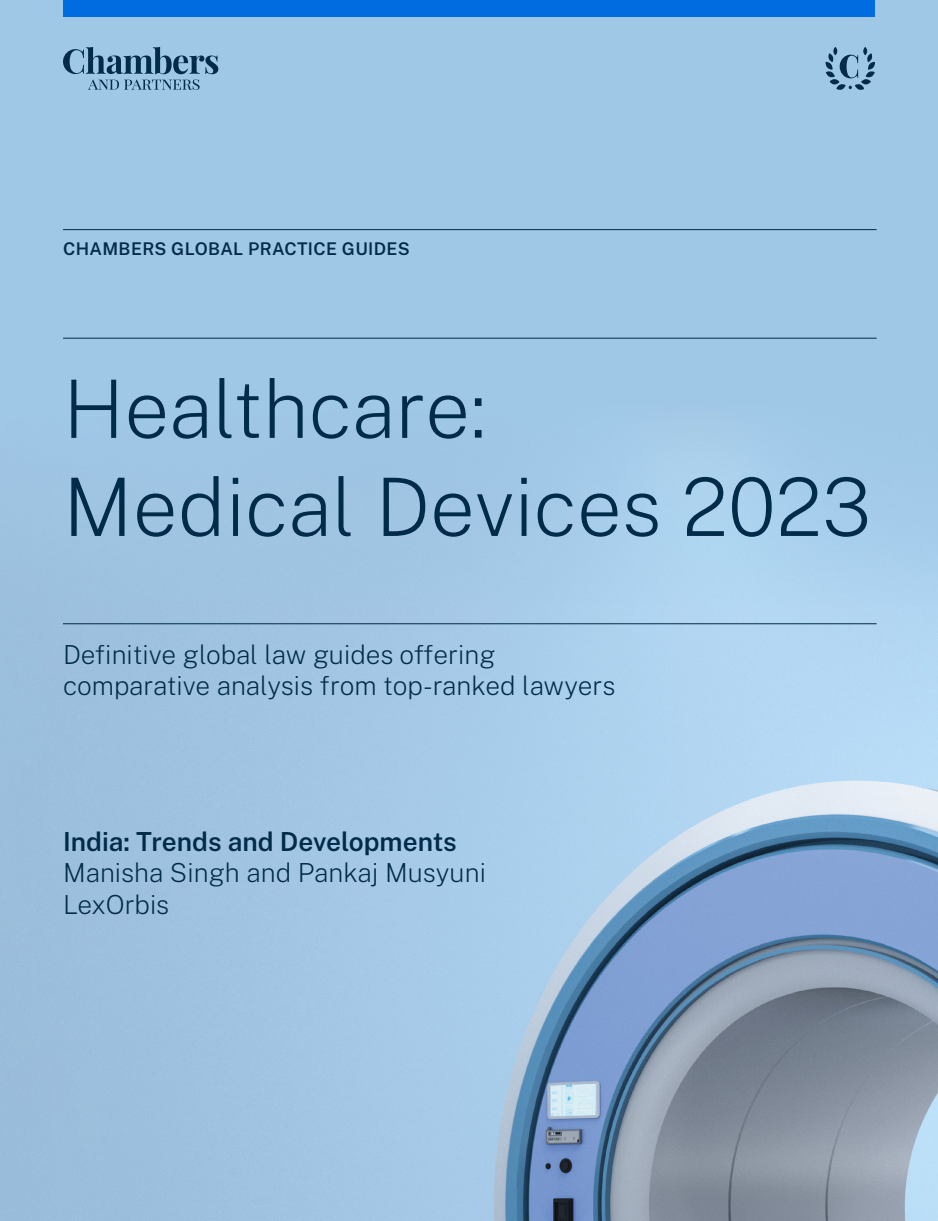
<style>
.page{position:relative;width:938px;height:1221px;background:#fff}
.page>*{position:absolute;margin:0;border:0;box-sizing:border-box;transform-origin:0 0}
._01_Large_Heading{font:200 80.5px/98px "Public Sans";color:#002b49}
._02_Subheading{font:200 26.25px/31.5px "Public Sans";color:#002b49}
._02_Subheading_w_o_rule{font:200 26.25px/31.5px "Public Sans";color:#002b49}
._00_Small_Header{font:600 17.5px "Public Sans";letter-spacing:.02em;color:#002b49}
.s1{font-weight:600}
</style>
<div class="page">
<img style="left:0;top:0;width:938px;height:1220px">
<div style="left:63px;top:0;width:812px;height:17px;background:#006ce0"></div>
<svg style="left:825px;top:47px;width:50px;height:43px;background:#759fbd"></svg>
<svg style="left:63px;top:47px;width:155px;height:43px;background:#749dbb"></svg>
<hr style="left:63px;top:229px;width:813px;height:1px;background:#002b49">
<hr style="left:63px;top:338px;width:813px;height:1px;background:#002b49">
<hr style="left:63px;top:623px;width:813px;height:1px;background:#002b49">
<p class="_00_Small_Header" style="left:63px;top:235px;width:348px">CHAMBERS GLOBAL PRACTICE GUIDES</p>
<p class="_01_Large_Heading" style="left:63px;top:354px;width:809px">Healthcare:<br>Medical Devices 2023</p>
<p class="_02_Subheading" style="left:63px;top:637px;width:554px">Definitive global law guides offering comparative analysis from top-ranked lawyers</p>
<p class="_02_Subheading_w_o_rule" style="left:63px;top:823px;width:424px"><span class="s1">India: Trends and Developments<br></span>Manisha Singh and Pankaj Musyuni<br>LexOrbis</p>
</div>
